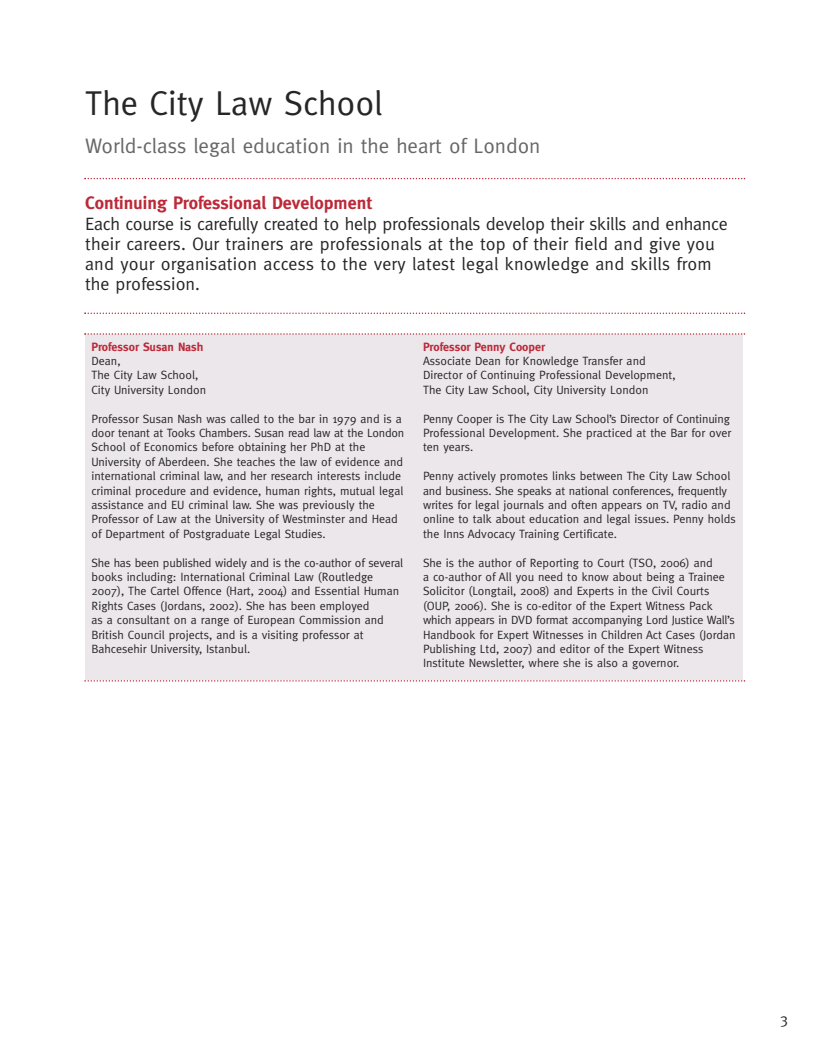
<style>
.page{position:relative;width:830px;height:1063px;background:#fff}
.page>*{position:absolute;margin:0;border:0;box-sizing:border-box;transform-origin:0 0}
.t1{font:34.5px "Meta";color:#272627}
.t2{font:21px "Meta";color:#686768}
.t3{font:18px/20.2px "Meta";letter-spacing:.005em;color:#272627}
.t4{font:700 18px "Meta";color:#bc2938}
.t5{font:15px "Meta";color:#272627}
.t6{font:12px/14.4px "Meta";color:#272627}
.t7{font:700 12px "Meta";color:#bc2938}
</style>
<div class="page">
<div style="left:85px;top:335px;width:657px;height:345px;background:#ebe7eb"></div>
<svg style="left:84px;top:178px;width:660px;height:1px"></svg>
<svg style="left:84px;top:313px;width:660px;height:1px"></svg>
<svg style="left:84px;top:333px;width:660px;height:2px"></svg>
<svg style="left:84px;top:680px;width:660px;height:2px"></svg>
<h1 class="t1" style="left:85px;top:83px;width:299px">The City Law School</h1>
<h2 class="t2" style="left:85px;top:134px;width:456px">World-class legal education in the heart of London</h2>
<h3 class="t4" style="left:85px;top:193px;width:288px">Continuing Professional Development</h3>
<p class="t3" style="left:85px;top:213px;width:643px">Each course is carefully created to help professionals develop their skills and enhance their careers. Our trainers are professionals at the top of their field and give you and your organisation access to the very latest legal knowledge and skills from the profession.</p>
<p class="t7" style="left:91px;top:339px;width:113px">Professor Susan Nash</p>
<p class="t6" style="left:91px;top:354px;width:116px">Dean,<br>The City Law School,<br>City University London</p>
<p class="t6" style="left:91px;top:411px;width:314px">Professor Susan Nash was called to the bar in 1979 and is a door tenant at Tooks Chambers. Susan read law at the London School of Economics before obtaining her PhD at the University of Aberdeen. She teaches the law of evidence and international criminal law, and her research interests include criminal procedure and evidence, human rights, mutual legal assistance and EU criminal law. She was previously the Professor of Law at the University of Westminster and Head of Department of Postgraduate Legal Studies.</p>
<p class="t6" style="left:91px;top:555px;width:313px">She has been published widely and is the co-author of several books including: International Criminal Law (Routledge 2007), The Cartel Offence (Hart, 2004) and Essential Human Rights Cases (Jordans, 2002). She has been employed<br>as a consultant on a range of European Commission and British Council projects, and is a visiting professor at Bahcesehir University, Istanbul.</p>
<p class="t7" style="left:423px;top:339px;width:124px">Professor Penny Cooper</p>
<p class="t6" style="left:423px;top:354px;width:254px">Associate Dean for Knowledge Transfer and<br>Director of Continuing Professional Development,<br>The City Law School, City University London</p>
<p class="t6" style="left:423px;top:411px;width:309px;text-align:justify">Penny Cooper is The City Law School’s Director of Continuing Professional Development. She practiced at the Bar for over ten years.</p>
<p class="t6" style="left:423px;top:469px;width:314px">Penny actively promotes links between The City Law School and business. She speaks at national conferences, frequently writes for legal journals and often appears on TV, radio and online to talk about education and legal issues. Penny holds the Inns Advocacy Training Certificate.</p>
<p class="t6" style="left:423px;top:555px;width:314px">She is the author of Reporting to Court (TSO, 2006) and<br>a co-author of All you need to know about being a Trainee Solicitor (Longtail, 2008) and Experts in the Civil Courts (OUP, 2006). She is co-editor of the Expert Witness Pack which appears in DVD format accompanying Lord Justice Wall’s Handbook for Expert Witnesses in Children Act Cases (Jordan Publishing Ltd, 2007) and editor of the Expert Witness Institute Newsletter, where she is also a governor.</p>
<p class="t5" style="left:779px;top:1010px;width:10px">3</p>
</div>
